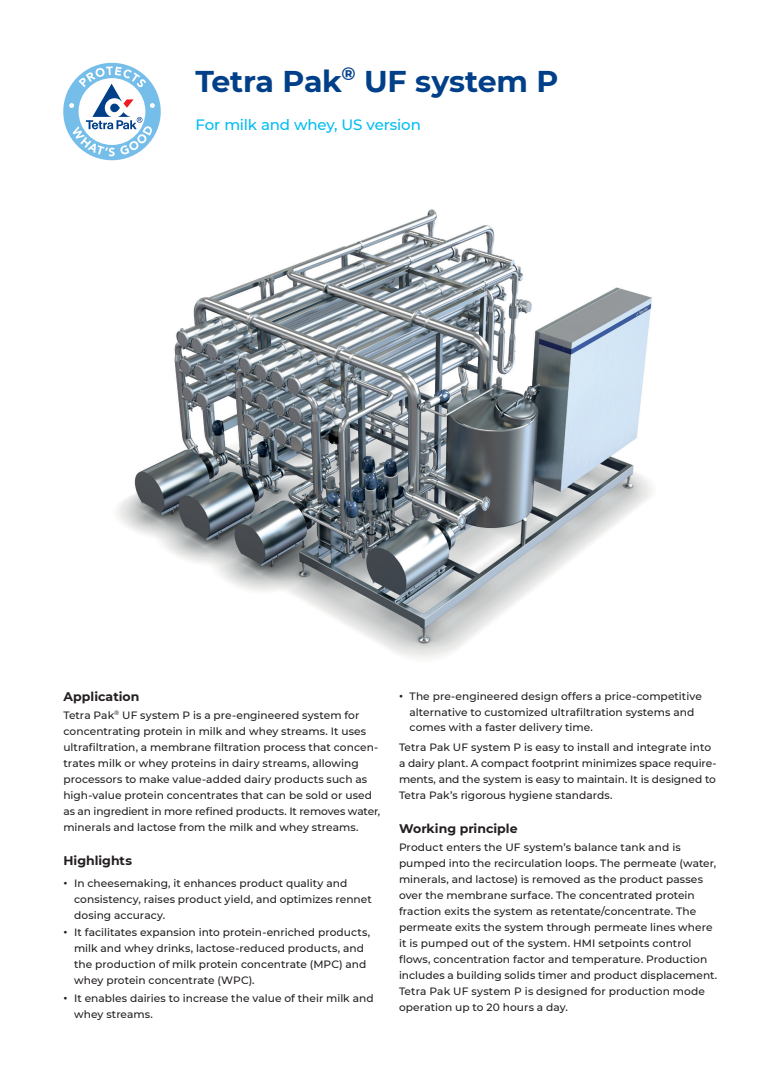
<style>
.page{position:relative;width:780px;height:1088px;background:#fff}
.page>*{position:absolute;margin:0;border:0;box-sizing:border-box;transform-origin:0 0}
.t1{font:700 30px "Montserrat";letter-spacing:-.01em;color:#013f88}
.t2{font:500 15px "Montserrat";letter-spacing:-.01em;color:#00bdf2}
.t3{font:700 12.5px "Montserrat";color:#231f20}
.t4{font:500 10.62px/16px "Montserrat";letter-spacing:.005em;color:#231f20}
.s1{font-weight:700}
</style>
<div class="page">
<svg style="left:63px;top:63px;width:98px;height:97px"></svg>
<img style="left:117px;top:209px;width:535px;height:449px">
<h1 class="t1" style="left:195px;top:59px;width:364px">Tetra Pak<sup>®</sup> UF system P</h1>
<h2 class="t2" style="left:195px;top:114px;width:227px">For milk and whey, US version</h2>
<p class="t3" style="left:63px;top:688px;width:77px">Application</p>
<p class="t4" style="left:63px;top:707px;width:318px">Tetra Pak<sup>®</sup> UF system P is a pre-engineered system for concentrating protein in milk and whey streams. It uses ultrafiltration, a membrane filtration process that concen&shy;trates milk or whey proteins in dairy streams, allowing processors to make value-added dairy products such as high-value protein concentrates that can be sold or used as an ingredient in more refined products. It removes water, minerals and lactose from the milk and whey streams.</p>
<p class="t3" style="left:63px;top:852px;width:70px">Highlights</p>
<p class="t4" style="left:74px;top:874px;width:299px;text-indent:-11px"><span class="s1">ظ</span> In cheesemaking, it enhances product quality and consistency, raises product yield, and optimizes rennet dosing accuracy.</p>
<p class="t4" style="left:74px;top:924px;width:297px;text-indent:-11px"><span class="s1">ظ</span> It facilitates expansion into protein-enriched products, milk and whey drinks, lactose-reduced products, and the production of milk protein concentrate (MPC) and whey protein concentrate (WPC).</p>
<p class="t4" style="left:74px;top:989px;width:301px;text-indent:-11px"><span class="s1">ظ</span> It enables dairies to increase the value of their milk and whey streams.</p>
<p class="t4" style="left:409px;top:687px;width:294px;text-indent:-11px"><span class="s1">ظ</span> The pre-engineered design offers a price-competitive alternative to customized ultrafiltration systems and comes with a faster delivery time.</p>
<p class="t4" style="left:399px;top:739px;width:319px">Tetra Pak UF system P is easy to install and integrate into a dairy plant. A compact footprint minimizes space require&shy;ments, and the system is easy to maintain. It is designed to Tetra Pak’s rigorous hygiene standards.</p>
<p class="t3" style="left:399px;top:820px;width:120px">Working principle</p>
<p class="t4" style="left:399px;top:839px;width:320px">Product enters the UF system’s balance tank and is pumped into the recirculation loops. The permeate (water, minerals, and lactose) is removed as the product passes over the membrane surface. The concentrated protein fraction exits the system as retentate/concentrate. The permeate exits the system through permeate lines where it is pumped out of the system. HMI setpoints control flows, concentration factor and temperature. Production includes a building solids timer and product displacement.<br>Tetra Pak UF system P is designed for production mode operation up to 20 hours a day.</p>
</div>
